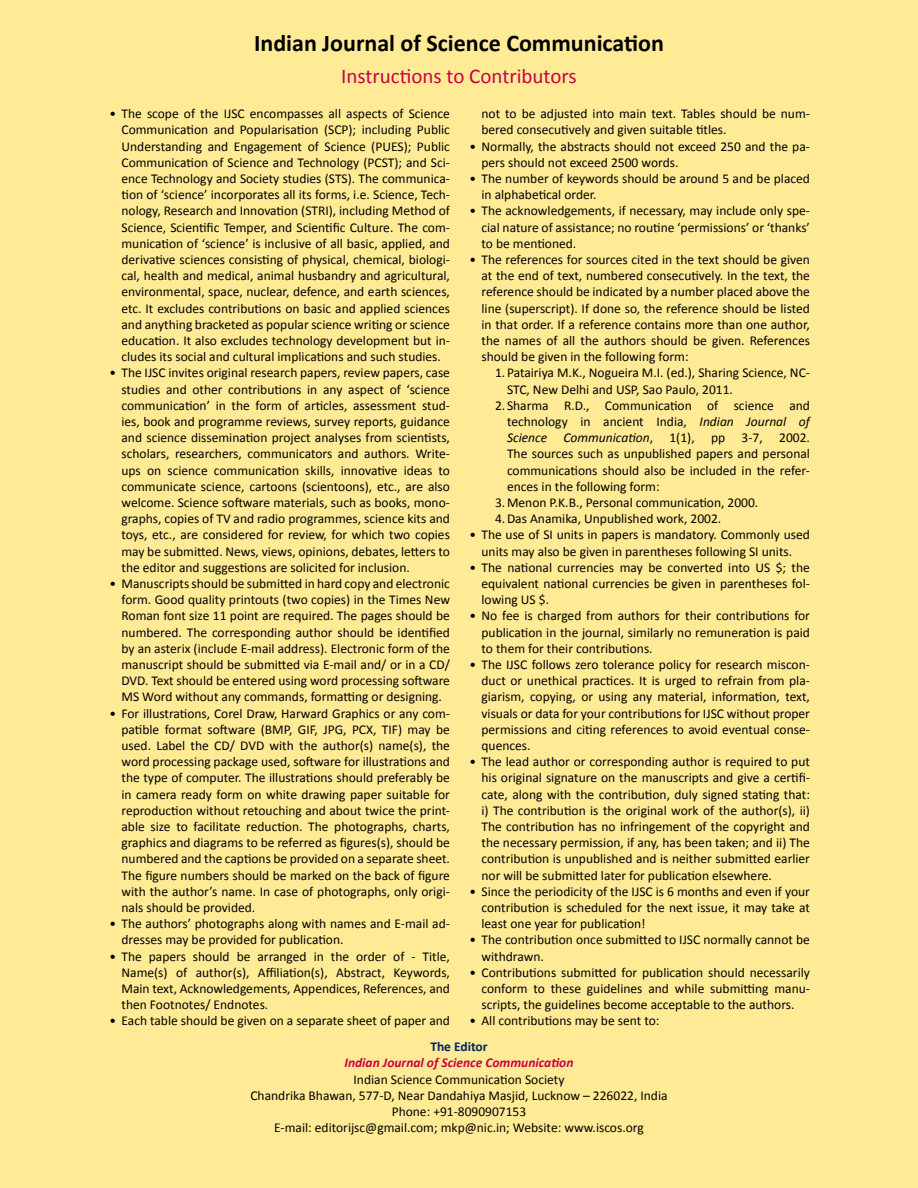
<style>
.page{position:relative;width:918px;height:1188px;background:#ffeb95}
.page>*{position:absolute;margin:0;border:0;box-sizing:border-box;transform-origin:0 0}
.t1{font:700 24px "Calibri";color:#000}
.t2{font:21px "Calibri";color:#c80044}
.t3{font:13.5px/16.2px "Calibri";color:#000;text-align:justify}
.t4{font:italic 13.5px "Calibri";color:#000}
.t5{font:italic 700 13.5px "Calibri";color:#c80044}
.t6{font:700 13.5px "Calibri";color:#002363}
.s1{font-style:italic}
.s2{font-style:normal}
</style>
<div class="page">
<h1 class="t1" style="left:254px;top:27px;width:411px">Indian Journal of Science Communication</h1>
<h2 class="t2" style="left:341px;top:62px;width:237px">Instructions to Contributors</h2>
<p class="t3" style="left:122px;top:106px;width:330px;text-indent:-12px">• The scope of the IJSC encompasses all aspects of Science Communication and Popularisation (SCP); including Public Understanding and Engagement of Science (PUES); Public Communication of Science and Technology (PCST); and Sci&shy;ence Technology and Society studies (STS). The communica&shy;tion of ‘science’ incorporates all its forms, i.e. Science, Tech&shy;nology, Research and Innovation (STRI), including Method of Science, Scientific Temper, and Scientific Culture. The com&shy;munication of ‘science’ is inclusive of all basic, applied, and derivative sciences consisting of physical, chemical, biologi&shy;cal, health and medical, animal husbandry and agricultural, environmental, space, nuclear, defence, and earth sciences, etc. It excludes contributions on basic and applied sciences and anything bracketed as popular science writing or science education. It also excludes technology development but in&shy;cludes its social and cultural implications and such studies.</p>
<p class="t3" style="left:122px;top:365px;width:330px;text-indent:-12px">• The IJSC invites original research papers, review papers, case studies and other contributions in any aspect of ‘science communication’ in the form of articles, assessment stud&shy;ies, book and programme reviews, survey reports, guidance and science dissemination project analyses from scientists, scholars, researchers, communicators and authors. Write&shy;ups on science communication skills, innovative ideas to communicate science, cartoons (scientoons), etc., are also welcome. Science software materials, such as books, mono&shy;graphs, copies of TV and radio programmes, science kits and toys, etc., are considered for review, for which two copies may be submitted. News, views, opinions, debates, letters to the editor and suggestions are solicited for inclusion.</p>
<p class="t3" style="left:122px;top:575px;width:330px;text-indent:-12px">• Manuscripts should be submitted in hard copy and electronic form. Good quality printouts (two copies) in the Times New Roman font size 11 point are required. The pages should be numbered. The corresponding author should be identified by an asterix (include E-mail address). Electronic form of the manuscript should be submitted via E-mail and/ or in a CD/ DVD. Text should be entered using word processing software MS Word without any commands, formatting or designing.</p>
<p class="t3" style="left:122px;top:705px;width:330px;text-indent:-12px">• For illustrations, Corel Draw, Harward Graphics or any com&shy;patible format software (BMP, GIF, JPG, PCX, TIF) may be used. Label the CD/ DVD with the author(s) name(s), the word processing package used, software for illustrations and the type of computer. The illustrations should preferably be in camera ready form on white drawing paper suitable for reproduction without retouching and about twice the print&shy;able size to facilitate reduction. The photographs, charts, graphics and diagrams to be referred as figures(s), should be numbered and the captions be provided on a separate sheet.<br>The figure numbers should be marked on the back of figure with the author’s name. In case of photographs, only origi&shy;nals should be provided.</p>
<p class="t3" style="left:122px;top:916px;width:330px;text-indent:-12px">• The authors’ photographs along with names and E-mail ad&shy;dresses may be provided for publication.</p>
<p class="t3" style="left:122px;top:948px;width:330px;text-indent:-12px">• The papers should be arranged in the order of - Title, Name(s) of author(s), Affiliation(s), Abstract, Keywords, Main text, Acknowledgements, Appendices, References, and then Footnotes/ Endnotes.</p>
<p class="t3" style="left:110px;top:1013px;width:342px">• Each table should be given on a separate sheet of paper and</p>
<p class="t3" style="left:482px;top:106px;width:330px">not to be adjusted into main text. Tables should be num&shy;bered consecutively and given suitable titles.</p>
<p class="t3" style="left:482px;top:138px;width:330px;text-indent:-12px">• Normally, the abstracts should not exceed 250 and the pa&shy;pers should not exceed 2500 words.</p>
<p class="t3" style="left:482px;top:170px;width:330px;text-indent:-12px">• The number of keywords should be around 5 and be placed in alphabetical order.</p>
<p class="t3" style="left:482px;top:203px;width:330px;text-indent:-12px">• The acknowledgements, if necessary, may include only spe&shy;cial nature of assistance; no routine ‘permissions’ or ‘thanks’ to be mentioned.</p>
<p class="t3" style="left:482px;top:251px;width:330px;text-indent:-12px">• The references for sources cited in the text should be given at the end of text, numbered consecutively. In the text, the reference should be indicated by a number placed above the line (superscript). If done so, the reference should be listed in that order. If a reference contains more than one author, the names of all the authors should be given. References should be given in the following form:</p>
<p class="t3" style="left:507px;top:365px;width:304px;text-indent:-12px">1. Patairiya M.K., Nogueira M.I. (ed.), Sharing Science, NC-<br>STC, New Delhi and USP, Sao Paulo, 2011.</p>
<p class="t3" style="left:495px;top:397px;width:316px">2. Sharma R.D., Communication of science and</p>
<p class="t3" style="left:507px;top:413px;width:304px">technology in ancient India, <span class="s1">Indian Journal of</span></p>
<p class="t4" style="left:507px;top:428px;width:304px">Science Communication<span class="s2">, 1(1), pp 3-7, 2002.</span></p>
<p class="t3" style="left:507px;top:446px;width:304px">The sources such as unpublished papers and personal</p>
<p class="t3" style="left:507px;top:462px;width:304px">communications should also be included in the refer-</p>
<p class="t3" style="left:507px;top:478px;width:154px">ences in the following form:</p>
<p class="t3" style="left:495px;top:494px;width:265px">3.Menon P.K.B., Personal communication, 2000.</p>
<p class="t3" style="left:495px;top:511px;width:228px">4.Das Anamika, Unpublished work, 2002.</p>
<p class="t3" style="left:470px;top:527px;width:342px;text-align:center">• The use of SI units in papers is mandatory. Commonly used units may also be given in parentheses following SI units.</p>
<p class="t3" style="left:482px;top:559px;width:330px;text-indent:-12px">• The national currencies may be converted into US $; the equivalent national currencies be given in parentheses fol&shy;lowing US $.</p>
<p class="t3" style="left:482px;top:608px;width:330px;text-indent:-12px">• No fee is charged from authors for their contributions for publication in the journal, similarly no remuneration is paid to them for their contributions.</p>
<p class="t3" style="left:482px;top:656px;width:330px;text-indent:-12px">• The IJSC follows zero tolerance policy for research miscon&shy;duct or unethical practices. It is urged to refrain from pla&shy;giarism, copying, or using any material, information, text, visuals or data for your contributions for IJSC without proper permissions and citing references to avoid eventual conse&shy;quences.</p>
<p class="t3" style="left:482px;top:754px;width:330px;text-indent:-12px">• The lead author or corresponding author is required to put his original signature on the manuscripts and give a certifi&shy;cate, along with the contribution, duly signed stating that: i) The contribution is the original work of the author(s), ii)<br>The contribution has no infringement of the copyright and the necessary permission, if any, has been taken; and ii) The contribution is unpublished and is neither submitted earlier nor will be submitted later for publication elsewhere.</p>
<p class="t3" style="left:482px;top:883px;width:330px;text-indent:-12px">• Since the periodicity of the IJSC is 6 months and even if your contribution is scheduled for the next issue, it may take at least one year for publication!</p>
<p class="t3" style="left:482px;top:932px;width:330px;text-indent:-12px">• The contribution once submitted to IJSC normally cannot be withdrawn.</p>
<p class="t3" style="left:482px;top:964px;width:330px;text-indent:-12px">• Contributions submitted for publication should necessarily conform to these guidelines and while submitting manu&shy;scripts, the guidelines become acceptable to the authors.</p>
<p class="t3" style="left:470px;top:1013px;width:192px">• All contributions may be sent to:</p>
<p class="t6" style="left:430px;top:1038px;width:59px">The Editor</p>
<p class="t5" style="left:344px;top:1054px;width:231px">Indian Journal of Science Communication</p>
<p class="t3" style="left:250px;top:1071px;width:419px;text-align:center">Indian Science Communication Society<br>Chandrika Bhawan, 577-D, Near Dandahiya Masjid, Lucknow – 226022, India Phone: +91-8090907153<br>E-mail: editorijsc@gmail.com; mkp@nic.in; Website: www.iscos.org</p>
</div>
